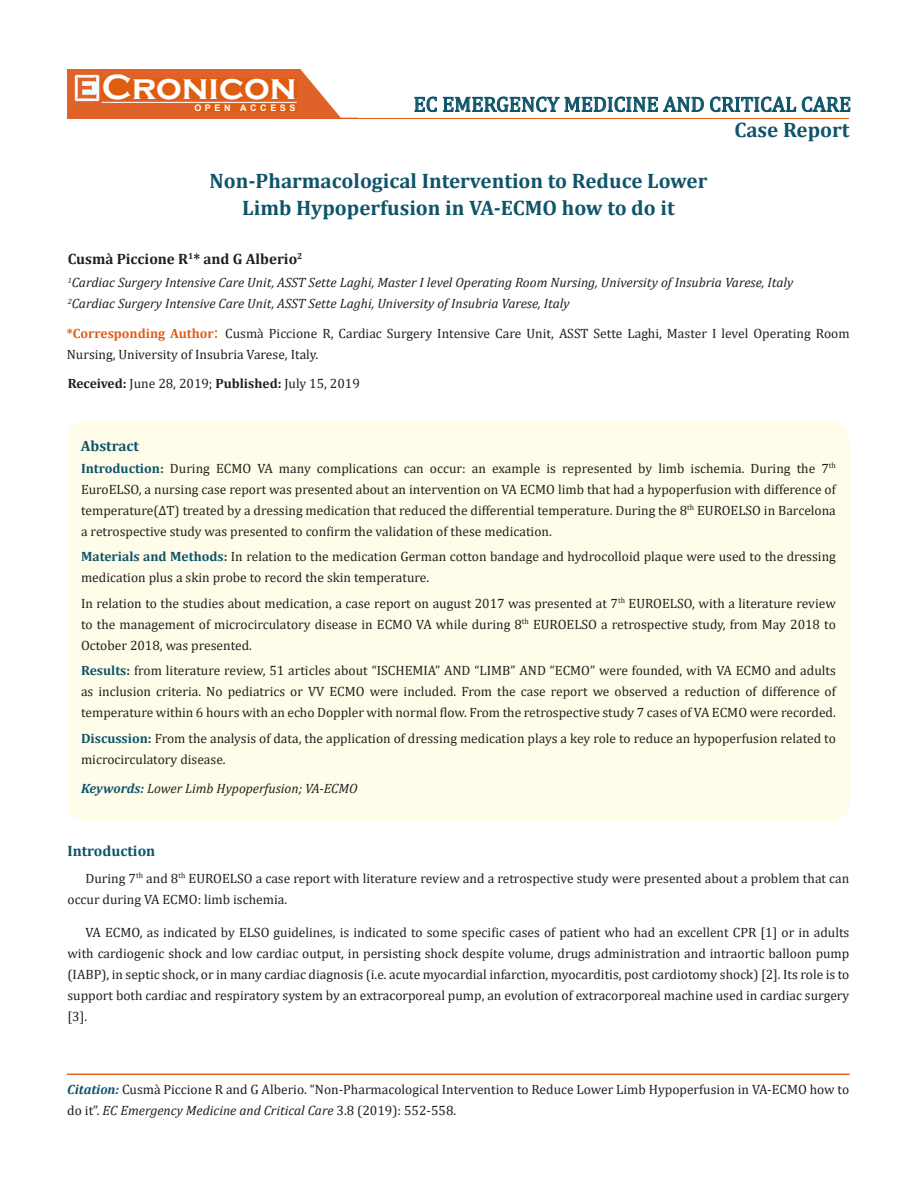
<style>
.page{position:relative;width:917px;height:1188px;background:#fff}
.page>*{position:absolute;margin:0;border:0;box-sizing:border-box;transform-origin:0 0}
.t1{font:700 36px "Copperplate Gothic";color:#fff}
.t2{font:700 21px/27px "Cambria";color:#0e546a;text-align:center}
.t3{font:21px "Cambria";color:#0e546a}
.t4{font:700 15px "Cambria";color:#231f20}
.t5{font:700 15px "Cambria";color:#0e546a}
.t6{font:13.5px/21px "Cambria";color:#231f20}
.t7{font:italic 13.5px "Cambria";color:#231f20}
.t8{font:700 9px "Arial";letter-spacing:.4em;color:#fff}
.s1{font-weight:700;color:#e05d1a}
.s2{font-size:18px;color:#e05d1a}
.s3{font-weight:700}
.s4{font-weight:700;color:#0e546a}
.s5{font-weight:700;font-style:italic;color:#0e546a}
.s6{font-style:italic}
</style>
<div class="page">
<div style="left:67px;top:70px;width:290px;height:49px;background:#e06228"></div>
<svg style="left:300px;top:69px;width:58px;height:49px"></svg>
<img style="left:75px;top:75px;width:24px;height:26px">
<div style="left:102px;top:79px;width:195px;height:21px;background:#df5d11"></div>
<div style="left:194px;top:105px;width:103px;height:7px;background:#df5d11"></div>
<svg style="left:414px;top:97px;width:436px;height:15px"></svg>
<hr style="left:102px;top:102px;width:194px;height:1px;background:#fff">
<hr style="left:279px;top:118px;width:569px;height:1px;background:#e05d1a">
<div style="left:67px;top:1074px;width:782px;height:1px;border:1px solid #e05d1a"></div>
<div style="left:67px;top:422px;width:782px;height:399px;background:#fffde9;border-radius:18px"></div>
<p class="t1" style="left:102px;top:68px;width:196px">Cronicon</p>
<p class="t8" style="left:194px;top:102px;width:103px">OPEN ACCESS</p>
<p class="t3" style="left:413px;top:92px;width:439px">EC EMERGENCY MEDICINE AND CRITICAL CARE</p>
<p class="t2" style="left:734px;top:116px;width:117px">Case Report</p>
<p class="t2" style="left:209px;top:166px;width:499px">Non-Pharmacological Intervention to Reduce Lower<br>Limb Hypoperfusion in VA-ECMO how to do it</p>
<p class="t4" style="left:68px;top:248px;width:236px">Cusmà Piccione R<sup>1</sup>* and G Alberio<sup>2</sup></p>
<p class="t7" style="left:68px;top:273px;width:727px"><sup>1</sup>Cardiac Surgery Intensive Care Unit, ASST Sette Laghi, Master I level Operating Room Nursing, University of Insubria Varese, Italy</p>
<p class="t7" style="left:68px;top:294px;width:503px"><sup>2</sup>Cardiac Surgery Intensive Care Unit, ASST Sette Laghi, University of Insubria Varese, Italy</p>
<p class="t6" style="left:67px;top:322px;width:784px"><span class="s1">*Corresponding Author</span><span class="s2">:</span> Cusmà Piccione R, Cardiac Surgery Intensive Care Unit, ASST Sette Laghi, Master I level Operating Room<br>Nursing, University of Insubria Varese, Italy.</p>
<p class="t6" style="left:68px;top:373px;width:294px"><span class="s3">Received:</span> June 28, 2019; <span class="s3">Published:</span> July 15, 2019</p>
<p class="t5" style="left:81px;top:435px;width:60px">Abstract</p>
<p class="t6" style="left:81px;top:457px;width:756px;text-align:justify"><span class="s4">Introduction:</span> During ECMO VA many complications can occur: an example is represented by limb ischemia. During the 7<sup>th </sup>EuroELSO, a nursing case report was presented about an intervention on VA ECMO limb that had a hypoperfusion with difference of temperature(ΔT) treated by a dressing medication that reduced the differential temperature. During the 8<sup>th</sup> EUROELSO in Barcelona a retrospective study was presented to confirm the validation of these medication.</p>
<p class="t6" style="left:81px;top:546px;width:756px"><span class="s4">Materials and Methods:</span> In relation to the medication German cotton bandage and hydrocolloid plaque were used to the dressing medication plus a skin probe to record the skin temperature.</p>
<p class="t6" style="left:81px;top:592px;width:756px;text-align:justify">In relation to the studies about medication, a case report on august 2017 was presented at 7<sup>th</sup> EUROELSO, with a literature review to the management of microcirculatory disease in ECMO VA while during 8<sup>th</sup> EUROELSO a retrospective study, from May 2018 to October 2018, was presented.</p>
<p class="t6" style="left:81px;top:660px;width:756px;text-align:justify"><span class="s4">Results:</span> from literature review, 51 articles about “ISCHEMIA” AND “LIMB” AND “ECMO” were founded, with VA ECMO and adults as inclusion criteria. No pediatrics or VV ECMO were included. From the case report we observed a reduction of difference of temperature within 6 hours with an echo Doppler with normal flow. From the retrospective study 7 cases of VA ECMO were recorded.</p>
<p class="t6" style="left:81px;top:727px;width:756px"><span class="s4">Discussion:</span> From the analysis of data, the application of dressing medication plays a key role to reduce an hypoperfusion related to microcirculatory disease.</p>
<p class="t7" style="left:81px;top:779px;width:278px"><span class="s4">Keywords:</span> Lower Limb Hypoperfusion; VA-ECMO</p>
<p class="t5" style="left:67px;top:840px;width:89px">Introduction</p>
<p class="t6" style="left:67px;top:867px;width:783px;text-indent:18px">During 7<sup>th</sup> and 8<sup>th</sup> EUROELSO a case report with literature review and a retrospective study were presented about a problem that can occur during VA ECMO: limb ischemia.</p>
<p class="t6" style="left:67px;top:921px;width:783px;text-align:justify;text-indent:18px">VA ECMO, as indicated by ELSO guidelines, is indicated to some specific cases of patient who had an excellent CPR [1] or in adults with cardiogenic shock and low cardiac output, in persisting shock despite volume, drugs administration and intraortic balloon pump (IABP), in septic shock, or in many cardiac diagnosis (i.e. acute myocardial infarction, myocarditis, post cardiotomy shock) [2]. Its role is to support both cardiac and respiratory system by an extracorporeal pump, an evolution of extracorporeal machine used in cardiac surgery [3].</p>
<p class="t6" style="left:67px;top:1079px;width:783px"><span class="s5">Citation:</span> Cusmà Piccione R and G Alberio. “Non-Pharmacological Intervention to Reduce Lower Limb Hypoperfusion in VA-ECMO how to do it”. <span class="s6">EC Emergency Medicine and Critical Care</span> 3.8 (2019): 552-558.</p>
</div>
